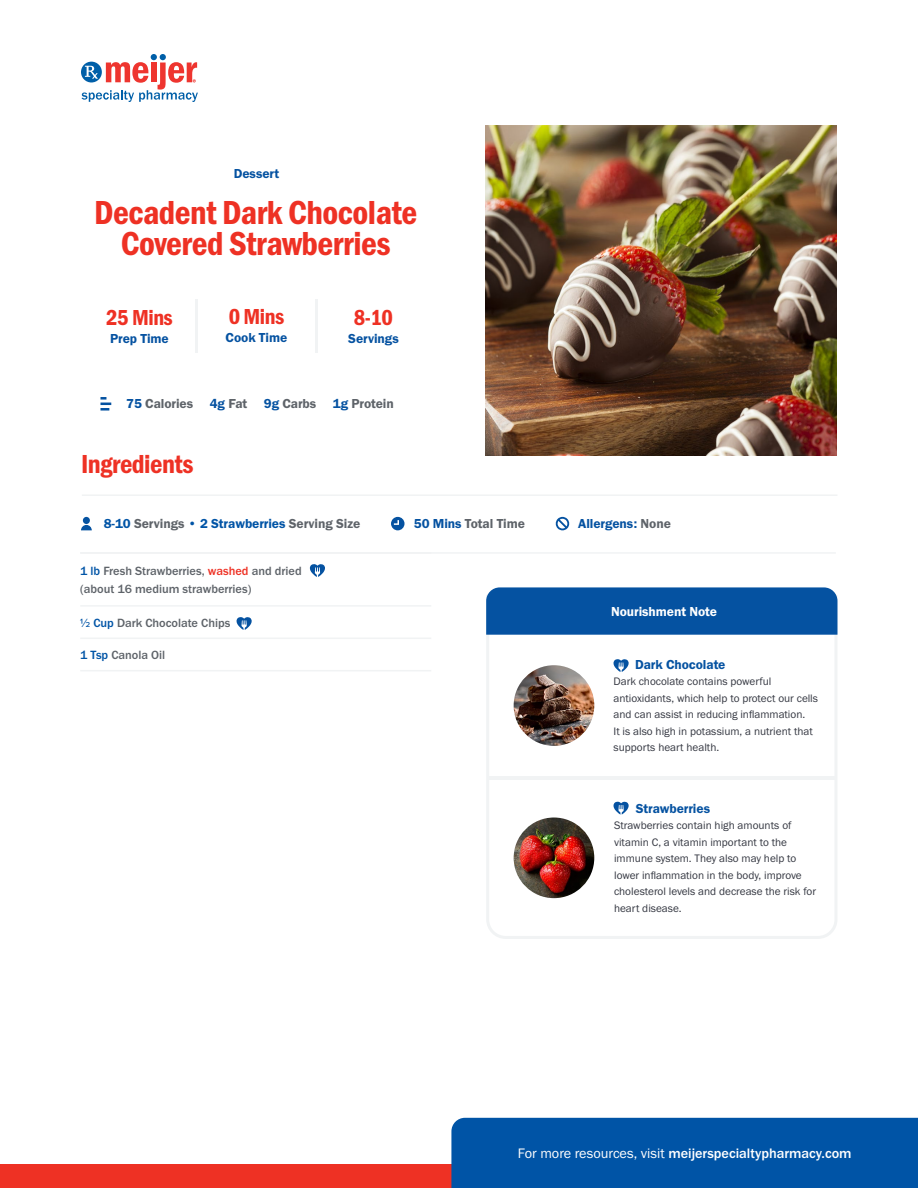
<style>
.page{position:relative;width:918px;height:1188px;background:#fff}
.page>*{position:absolute;margin:0;border:0;box-sizing:border-box;transform-origin:0 0}
.t1{font:34.5px/31.5px "Franklin Gothic URW Con Dem";letter-spacing:-.015em;color:#ee3124;text-align:center}
.t2{font:27px "Franklin Gothic URW Con Dem";letter-spacing:-.02em;color:#ee3124}
.t3{font:22.5px "Franklin Gothic URW Con Dem";letter-spacing:-.02em;color:#ee3124}
.t4{font:500 14.25px "Franklin Gothic URW";color:#fff}
.t5{font:13.5px "Franklin Gothic URW Dem";letter-spacing:-.005em;color:#5e6369}
.t6{font:13.5px "Franklin Gothic URW Dem";letter-spacing:-.005em;color:#0552a1}
.t7{font:13.5px "Franklin Gothic URW Dem";letter-spacing:-.005em;color:#fff}
.t8{font:500 12.3px/18px "Franklin Gothic URW";color:#5e6369}
.t9{font:11.25px/16.5px "Franklin Gothic URW Boo";color:#343741}
.s1{color:#0552a1}
.s2{color:#0054a6}
.s3{color:#5e6369}
.s4{color:#ee3124}
.s5{font-family:"Proxima Nova";color:#0054a6}
.s6{font-family:"Franklin Gothic URW Boo";font-weight:400}
</style>
<div class="page">
<svg style="left:82px;top:54px;width:116px;height:48px"></svg>
<div style="left:0;top:1164px;width:918px;height:24px;background:#ee3124"></div>
<div style="left:451px;top:1118px;width:467px;height:70px;background:#0054a6"></div>
<hr style="left:80px;top:605px;width:351px;height:2px;background:#f1f3f4">
<hr style="left:80px;top:638px;width:351px;height:1px;background:#f1f3f4">
<hr style="left:80px;top:670px;width:351px;height:1px;background:#f1f3f4">
<svg style="left:237px;top:617px;width:15px;height:13px"></svg>
<svg style="left:486px;top:597px;width:352px;height:342px"></svg>
<div style="left:486px;top:587px;width:351px;height:48px;background:#0552a1"></div>
<svg style="left:613px;top:801px;width:16px;height:14px"></svg>
<img style="left:486px;top:126px;width:351px;height:329px">
<img style="left:514px;top:665px;width:80px;height:81px;border-radius:40px">
<img style="left:514px;top:818px;width:80px;height:80px;border-radius:40px">
<hr style="left:488px;top:776px;width:347px;height:4px;background:#f1f3f4">
<svg style="left:310px;top:564px;width:15px;height:13px"></svg>
<hr style="left:196px;top:299px;width:2px;height:54px;background:#f1f3f4">
<hr style="left:315px;top:299px;width:2px;height:54px;background:#f1f3f4">
<svg style="left:100px;top:397px;width:11px;height:14px"></svg>
<hr style="left:82px;top:494px;width:755px;height:2px;background:#f1f3f4">
<hr style="left:80px;top:552px;width:756px;height:2px;background:#f1f3f4">
<svg style="left:613px;top:659px;width:16px;height:13px"></svg>
<svg style="left:81px;top:517px;width:11px;height:13px"></svg>
<svg style="left:391px;top:517px;width:14px;height:13px"></svg>
<svg style="left:555px;top:517px;width:15px;height:13px"></svg>
<p class="t6" style="left:234px;top:165px;width:47px">Dessert</p>
<p class="t1" style="left:94px;top:195px;width:325px">Decadent Dark Chocolate<br>Covered Strawberries</p>
<p class="t3" style="left:106px;top:302px;width:68px">25 Mins</p>
<p class="t6" style="left:110px;top:330px;width:60px">Prep Time</p>
<p class="t3" style="left:229px;top:301px;width:57px">0 Mins</p>
<p class="t6" style="left:226px;top:329px;width:63px">Cook Time</p>
<p class="t3" style="left:354px;top:302px;width:41px">8-10</p>
<p class="t6" style="left:348px;top:330px;width:52px">Servings</p>
<p class="t5" style="left:126px;top:395px;width:269px"><span class="s1">75</span> Calories <span class="s1">4g</span> Fat <span class="s1">9g</span> Carbs <span class="s1">1g</span> Protein</p>
<p class="t2" style="left:81px;top:446px;width:114px">Ingredients</p>
<p class="t5" style="left:104px;top:515px;width:258px"><span class="s2">8-10</span> Servings <span class="s2">• 2 Strawberries</span> Serving Size</p>
<p class="t5" style="left:414px;top:515px;width:113px"><span class="s1">50 Mins</span> Total Time</p>
<p class="t6" style="left:578px;top:515px;width:94px">Allergens: <span class="s3">None</span></p>
<p class="t8" style="left:80px;top:561px;width:223px"><span class="s2">1 lb</span> Fresh Strawberries, <span class="s4">washed</span> and dried (about 16 medium strawberries)</p>
<p class="t8" style="left:80px;top:614px;width:152px"><span class="s5">1/2</span> <span class="s2">Cup</span> Dark Chocolate Chips</p>
<p class="t8" style="left:80px;top:645px;width:87px"><span class="s2">1 Tsp</span> Canola Oil</p>
<p class="t7" style="left:611px;top:603px;width:107px">Nourishment Note</p>
<p class="t6" style="left:635px;top:656px;width:92px">Dark Chocolate</p>
<p class="t9" style="left:614px;top:673px;width:206px">Dark chocolate contains powerful antioxidants, which help to protect our cells and can assist in reducing inflammation.<br>It is also high in potassium, a nutrient that supports heart health.</p>
<p class="t6" style="left:636px;top:800px;width:76px">Strawberries</p>
<p class="t9" style="left:614px;top:817px;width:204px">Strawberries contain high amounts of vitamin C, a vitamin important to the immune system. They also may help to lower inflammation in the body, improve cholesterol levels and decrease the risk for heart disease.</p>
<p class="t4" style="left:518px;top:1144px;width:335px"><span class="s6">For more resources, visit</span> meijerspecialtypharmacy.com</p>
</div>
